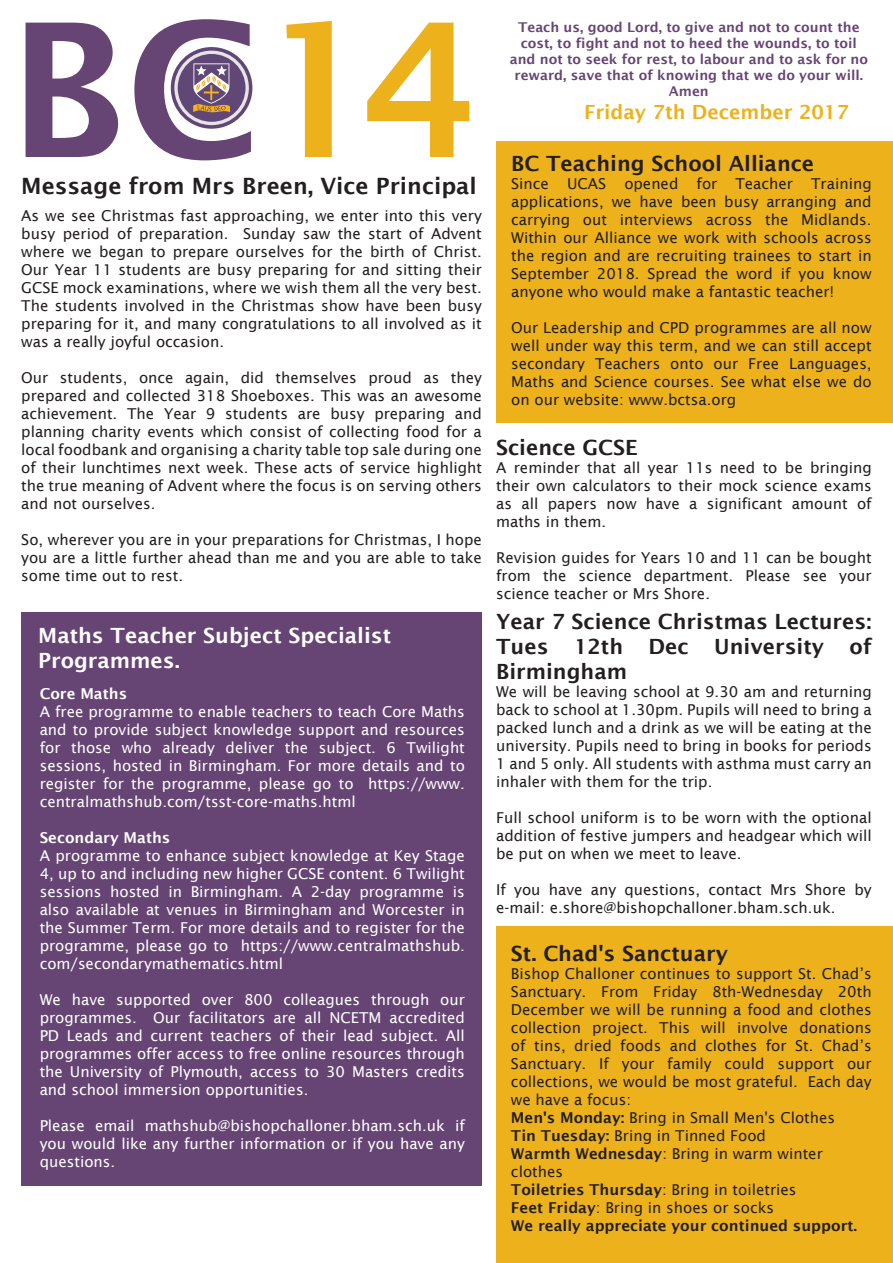
<style>
.page{position:relative;width:893px;height:1263px;background:#fff}
.page>*{position:absolute;margin:0;border:0;box-sizing:border-box;transform-origin:0 0}
.t1{font:600 186px "Lucida Sans";color:#664574}
.t2{font:600 22.5px "Lucida Sans";color:#231f20}
.t3{font:600 21px/25.2px "Lucida Sans";color:#231f20;text-align:justify}
.t4{font:600 21px/25.2px "Lucida Sans";color:#fff}
.t5{font:600 19.5px "Lucida Sans";color:#edb21b}
.t6{font:15px/18px "Lucida Sans";color:#231f20;text-align:justify}
.t7{font:15px/18px "Lucida Sans";color:#fff;text-align:justify}
.t8{font:600 15px "Lucida Sans";color:#fff}
.t9{font:600 13.5px/16.2px "Lucida Sans";color:#664574;text-align:center}
.s1{color:#edb21b}
.s2{font-weight:600}
</style>
<div class="page">
<div style="left:496px;top:927px;width:397px;height:336px;background:#edb21b"></div>
<div style="left:21px;top:612px;width:461px;height:574px;background:#664574"></div>
<div style="left:496px;top:141px;width:397px;height:282px;background:#edb21b"></div>
<svg style="left:171px;top:47px;width:81px;height:82px"></svg>
<svg style="left:174px;top:51px;width:75px;height:74px"></svg>
<div style="left:178px;top:54px;width:67px;height:68px;background:#604776;border-radius:50%"></div>
<svg style="left:193px;top:63px;width:37px;height:49px"></svg>
<h1 class="t1" style="left:9px;top:-16px;width:472px">BC<span class="s1">14</span></h1>
<h2 class="t2" style="left:21px;top:173px;width:457px">Message from Mrs Breen, Vice Principal</h2>
<p class="t6" style="left:21px;top:206px;width:462px">As we see Christmas fast approaching, we enter into this very busy period of preparation. Sunday saw the start of Advent where we began to prepare ourselves for the birth of Christ.<br>Our Year 11 students are busy preparing for and sitting their GCSE mock examinations, where we wish them all the very best.<br>The students involved in the Christmas show have been busy preparing for it, and many congratulations to all involved as it was a really joyful occasion.</p>
<p class="t6" style="left:21px;top:368px;width:462px">Our students, once again, did themselves proud as they prepared and collected 318 Shoeboxes. This was an awesome achievement. The Year 9 students are busy preparing and planning charity events which consist of collecting food for a local foodbank and organising a charity table top sale during one of their lunchtimes next week. These acts of service highlight the true meaning of Advent where the focus is on serving others and not ourselves.</p>
<p class="t6" style="left:21px;top:530px;width:462px">So, wherever you are in your preparations for Christmas, I hope you are a little further ahead than me and you are able to take some time out to rest.</p>
<h3 class="t4" style="left:38px;top:622px;width:354px">Maths Teacher Subject Specialist<br>Programmes.</h3>
<p class="t8" style="left:40px;top:685px;width:89px">Core Maths</p>
<p class="t7" style="left:40px;top:703px;width:427px">A free programme to enable teachers to teach Core Maths and to provide subject knowledge support and resources for those who already deliver the subject. 6 Twilight sessions, hosted in Birmingham. For more details and to register for the programme, please go to https://www. centralmathshub.com/tsst-core-maths.html</p>
<p class="t8" style="left:40px;top:829px;width:132px">Secondary Maths</p>
<p class="t7" style="left:40px;top:847px;width:427px">A programme to enhance subject knowledge at Key Stage 4, up to and including new higher GCSE content. 6 Twilight sessions hosted in Birmingham. A 2-day programme is also available at venues in Birmingham and Worcester in the Summer Term. For more details and to register for the programme, please go to https://www.centralmathshub. com/secondarymathematics.html</p>
<p class="t7" style="left:40px;top:991px;width:427px">We have supported over 800 colleagues through our programmes. Our facilitators are all NCETM accredited PD Leads and current teachers of their lead subject. All programmes offer access to free online resources through the University of Plymouth, access to 30 Masters credits and school immersion opportunities.</p>
<p class="t7" style="left:40px;top:1117px;width:427px">Please email mathshub@bishopchalloner.bham.sch.uk if you would like any further information or if you have any questions.</p>
<p class="t9" style="left:510px;top:19px;width:360px">Teach us, good Lord, to give and not to count the cost, to fight and not to heed the wounds, to toil and not to seek for rest, to labour and to ask for no reward, save that of knowing that we do your will.<br>Amen</p>
<h3 class="t5" style="left:584px;top:101px;width:266px">Friday 7th December 2017</h3>
<h3 class="t3" style="left:511px;top:151px;width:305px">BC Teaching School Alliance</h3>
<p class="t6" style="left:511px;top:175px;width:362px">Since UCAS opened for Teacher Training applications, we have been busy arranging and carrying out interviews across the Midlands.<br>Within our Alliance we work with schools across the region and are recruiting trainees to start in September 2018. Spread the word if you know anyone who would make a fantastic teacher!</p>
<p class="t6" style="left:511px;top:319px;width:362px">Our Leadership and CPD programmes are all now well under way this term, and we can still accept secondary Teachers onto our Free Languages, Maths and Science courses. See what else we do on our website: www.bctsa.org</p>
<h3 class="t3" style="left:496px;top:435px;width:143px">Science GCSE</h3>
<p class="t6" style="left:496px;top:458px;width:377px">A reminder that all year 11s need to be bringing their own calculators to their mock science exams as all papers now have a significant amount of maths in them.</p>
<p class="t6" style="left:496px;top:548px;width:377px">Revision guides for Years 10 and 11 can be bought from the science department. Please see your science teacher or Mrs Shore.</p>
<h3 class="t3" style="left:496px;top:608px;width:377px">Year 7 Science Christmas Lectures:<br>Tues 12th Dec University of Birmingham</h3>
<p class="t6" style="left:496px;top:683px;width:377px">We will be leaving school at 9.30 am and returning back to school at 1.30pm. Pupils will need to bring a packed lunch and a drink as we will be eating at the university. Pupils need to bring in books for periods 1 and 5 only. All students with asthma must carry an inhaler with them for the trip.</p>
<p class="t6" style="left:496px;top:809px;width:377px">Full school uniform is to be worn with the optional addition of festive jumpers and headgear which will be put on when we meet to leave.</p>
<p class="t6" style="left:496px;top:881px;width:377px">If you have any questions, contact Mrs Shore by e-mail: e.shore@bishopchalloner.bham.sch.uk.</p>
<h3 class="t3" style="left:511px;top:940px;width:218px">St. Chad's Sanctuary</h3>
<p class="t6" style="left:511px;top:964px;width:362px;text-align:left">Bishop Challoner continues to support St. Chad’s Sanctuary. From Friday 8th-Wednesday 20th December we will be running a food and clothes collection project. This will involve donations of tins, dried foods and clothes for St. Chad’s Sanctuary. If your family could support our collections, we would be most grateful. Each day we have a focus:<br><span class="s2">Men's Monday:</span> Bring in Small Men's Clothes<br><span class="s2">Tin Tuesday:</span> Bring in Tinned Food<br><span class="s2">Warmth Wednesday</span>: Bring in warm winter clothes<br><span class="s2">Toiletries Thursday</span>: Bring in toiletries<br><span class="s2">Feet Friday</span>: Bring in shoes or socks<br><span class="s2">We really appreciate your continued support.</span></p>
</div>
